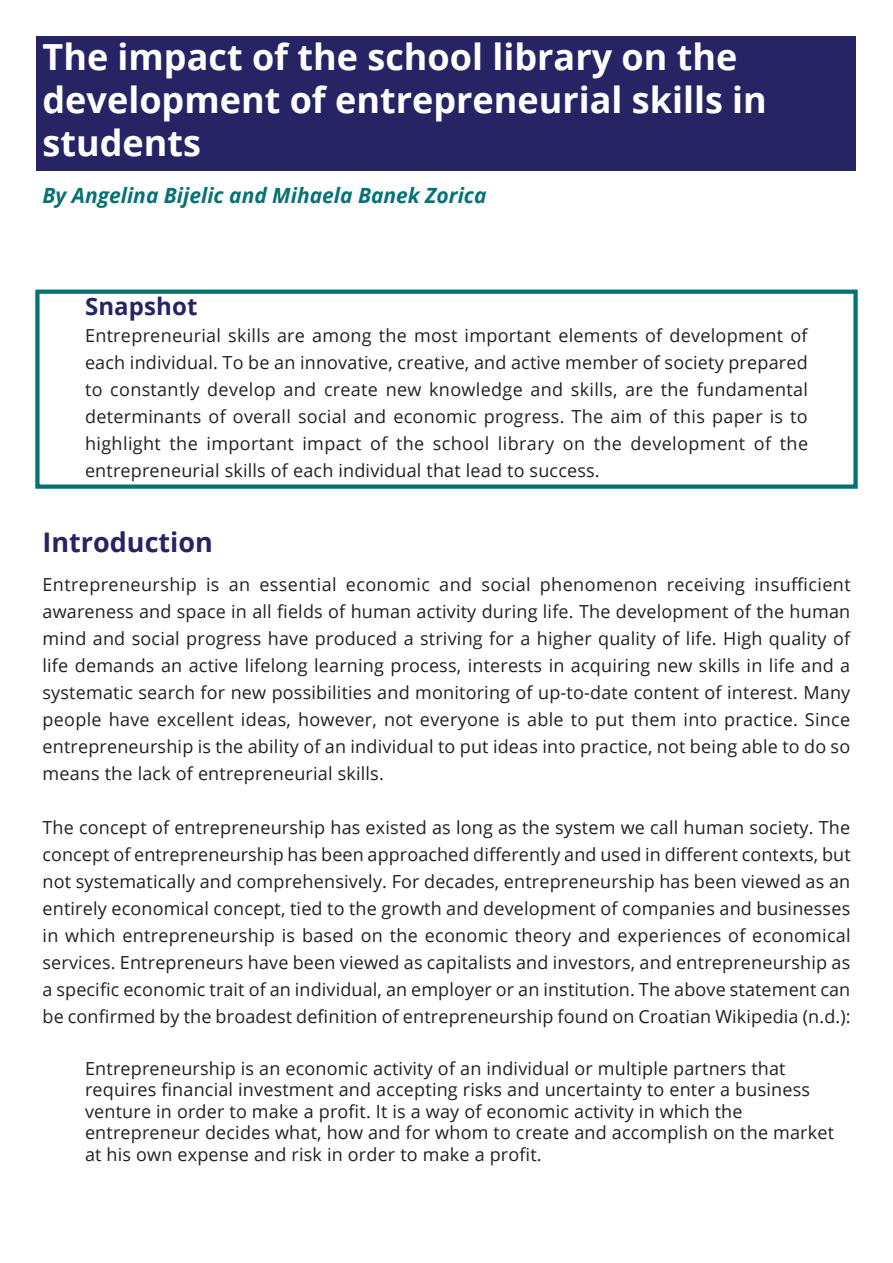
<style>
.page{position:relative;width:893px;height:1263px;background:#fff}
.page>*{position:absolute;margin:0;border:0;box-sizing:border-box;transform-origin:0 0}
.t1{font:700 36px/43.2px "Open Sans";color:#fff}
.Section_Heading{font:700 27px "Open Sans";color:#262465}
.Snapshot{font:700 24px "Open Sans";letter-spacing:.005em;color:#262465}
.Author{font:italic 700 21px "Open Sans";color:#077274}
.Snapshot-2{font:18px/27px "Open Sans";letter-spacing:.01em;color:#231f20;text-align:justify}
.Direct_Quote_Block{font:18px/21.6px "Open Sans";letter-spacing:.01em;color:#231f20}
</style>
<div class="page">
<div style="left:37px;top:37px;width:819px;height:134px;background:#262465"></div>
<div style="left:35px;top:290px;width:823px;height:199px;border:4px solid #077274"></div>
<h1 class="t1" style="left:43px;top:34px;width:726px">The impact of the school library on the development of entrepreneurial skills in students</h1>
<h5 class="Author" style="left:43px;top:180px;width:446px">By Angelina Bijelic and Mihaela Banek Zorica</h5>
<p class="Snapshot" style="left:85px;top:289px;width:114px">Snapshot</p>
<p class="Snapshot-2" style="left:85px;top:322px;width:725px">Entrepreneurial skills are among the most important elements of development of each individual. To be an innovative, creative, and active member of society prepared to constantly develop and create new knowledge and skills, are the fundamental determinants of overall social and economic progress. The aim of this paper is to highlight the important impact of the school library on the development of the entrepreneurial skills of each individual that lead to success.</p>
<h2 class="Section_Heading" style="left:43px;top:523px;width:172px">Introduction</h2>
<p class="Snapshot-2" style="left:43px;top:570px;width:810px">Entrepreneurship is an essential economic and social phenomenon receiving insufficient awareness and space in all fields of human activity during life. The development of the human mind and social progress have produced a striving for a higher quality of life. High quality of life demands an active lifelong learning process, interests in acquiring new skills in life and a systematic search for new possibilities and monitoring of up-to-date content of interest. Many people have excellent ideas, however, not everyone is able to put them into practice. Since entrepreneurship is the ability of an individual to put ideas into practice, not being able to do so means the lack of entrepreneurial skills.</p>
<p class="Snapshot-2" style="left:43px;top:813px;width:810px">The concept of entrepreneurship has existed as long as the system we call human society. The concept of entrepreneurship has been approached differently and used in different contexts, but not systematically and comprehensively. For decades, entrepreneurship has been viewed as an entirely economical concept, tied to the growth and development of companies and businesses in which entrepreneurship is based on the economic theory and experiences of economical services. Entrepreneurs have been viewed as capitalists and investors, and entrepreneurship as a specific economic trait of an individual, an employer or an institution. The above statement can be confirmed by the broadest definition of entrepreneurship found on Croatian Wikipedia (n.d.):</p>
<p class="Direct_Quote_Block" style="left:85px;top:1057px;width:750px">Entrepreneurship is an economic activity of an individual or multiple partners that requires financial investment and accepting risks and uncertainty to enter a business venture in order to make a profit. It is a way of economic activity in which the entrepreneur decides what, how and for whom to create and accomplish on the market at his own expense and risk in order to make a profit.</p>
</div>
